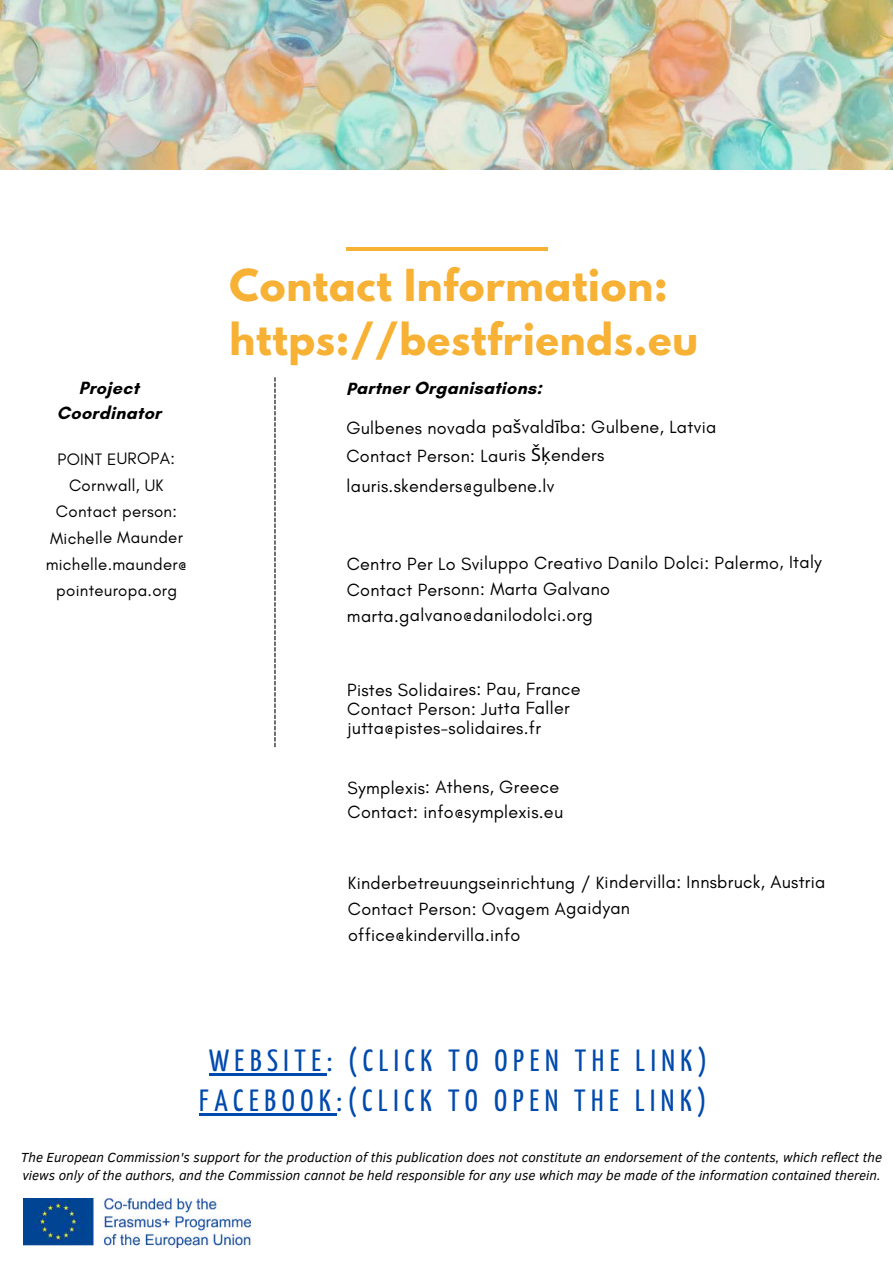
<style>
.page{position:relative;width:893px;height:1264px;background:#fff}
.page>*{position:absolute;margin:0;border:0;box-sizing:border-box;transform-origin:0 0}
.t1{font:700 39px/54px "League Spartan";letter-spacing:.02em;color:#f7b134}
.t2{font:30.6px/39.3px "Yanone Kaffeesatz";letter-spacing:.18em;color:#004aad;text-align:center}
.t3{font:18px/26.1px "Glacial Indifference";letter-spacing:.01em;color:#000}
.t4{font:700 18px/24.8px "Glacial Indifference";letter-spacing:.015em;color:#000;text-align:center}
.t5{font:16.8px/26.2px "Glacial Indifference";letter-spacing:.01em;color:#000;text-align:center}
.t6{font:italic 13.5px/18px "Clear Sans";color:#000}
.s1{font-weight:700}
.s2{font-family:"Noto Sans"}
</style>
<div class="page">
<img style="left:0;top:0;width:892px;height:170px">
<img style="left:23px;top:1198px;width:227px;height:49px">
<hr style="left:346px;top:247px;width:201px;height:4px;background:#f7b134">
<svg style="left:274px;top:377px;width:1px;height:370px"></svg>
<hr style="left:209px;top:1073px;width:117px;height:2px;background:#004aad">
<hr style="left:199px;top:1112px;width:137px;height:3px;background:#004aad">
<p class="t4" style="left:57px;top:375px;width:106px">Project<br>Coordinator</p>
<p class="t5" style="left:46px;top:445px;width:143px">POINT EUROPA:<br>Cornwall, UK<br>Contact person:<br>Michelle Maunder michelle.maunder@ pointeuropa.org</p>
<h1 class="t1" style="left:229px;top:264px;width:470px">Contact Information: https://bestfriends.eu</h1>
<p class="t3" style="left:346px;top:368px;width:371px;line-height:39px"><span class="s1">Partner Organisations:<br></span>Gulbenes novada pa<span class="s2">š</span>vald<span class="s2">ī</span>ba: Gulbene, Latvia</p>
<p class="t3" style="left:346px;top:440px;width:259px;line-height:30.5px">Contact Person: Lauris <span class="s2">Šķ</span>enders lauris.skenders@gulbene.lv</p>
<p class="t3" style="left:347px;top:550px;width:476px">Centro Per Lo Sviluppo Creativo Danilo Dolci: Palermo, Italy<br>Contact Personn: Marta Galvano marta.galvano@danilodolci.org</p>
<p class="t3" style="left:347px;top:679px;width:235px;line-height:19px">Pistes Solidaires: Pau, France<br>Contact Person: Jutta Faller jutta@pistes-solidaires.fr</p>
<p class="t3" style="left:347px;top:774px;width:217px;line-height:24.8px">Symplexis: Athens, Greece<br>Contact: info@symplexis.eu</p>
<p class="t3" style="left:348px;top:869px;width:479px">Kinderbetreuungseinrichtung / Kindervilla: Innsbruck, Austria<br>Contact Person: Ovagem Agaidyan<br>office@kindervilla.info</p>
<h2 class="t2" style="left:199px;top:1043px;width:509px">WEBSITE: (CLICK TO OPEN THE LINK)<br>FACEBOOK:(CLICK TO OPEN THE LINK)</h2>
<p class="t6" style="left:21px;top:1147px;width:862px">The European Commission's support for the production of this publication does not constitute an endorsement of the contents, which reflect the views only of the authors, and the Commission cannot be held responsible for any use which may be made of the information contained therein.</p>
</div>
